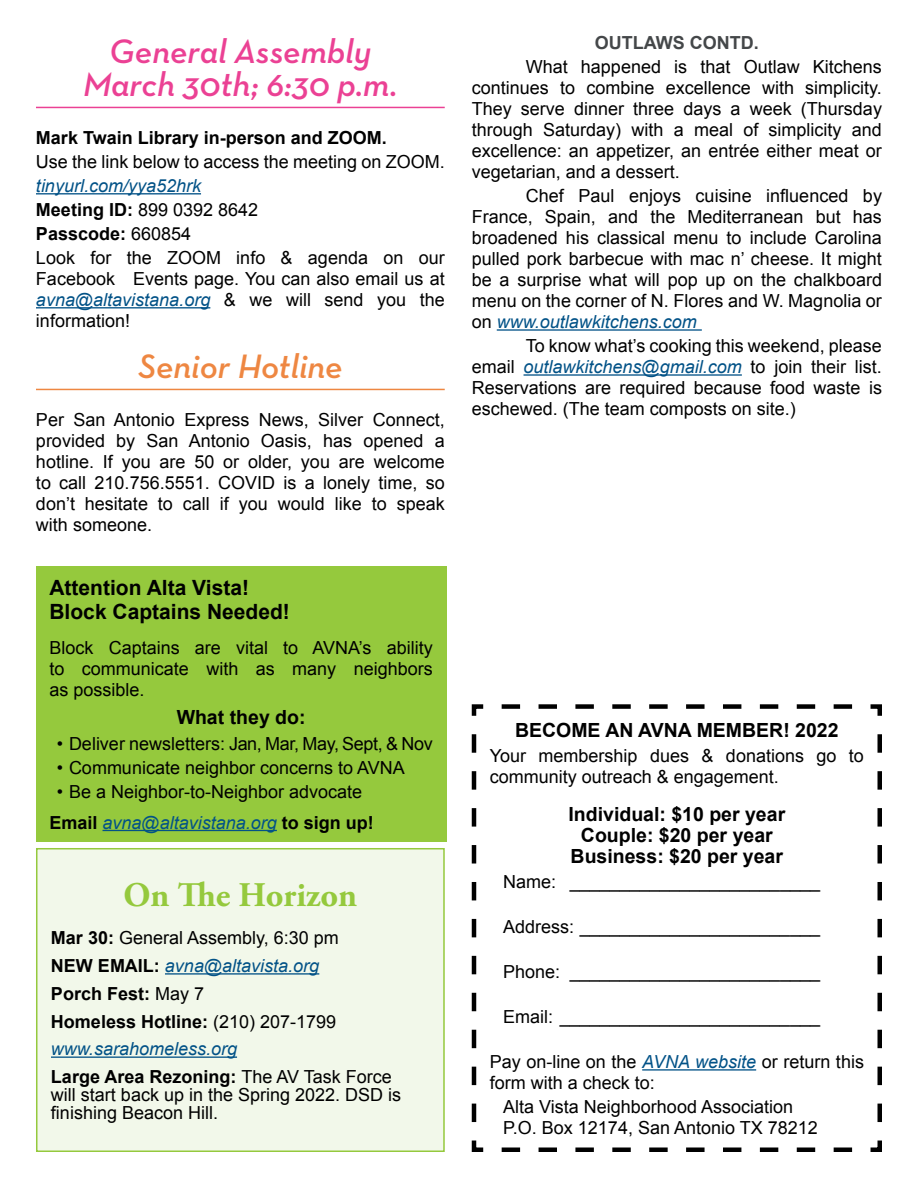
<style>
.page{position:relative;width:918px;height:1188px;background:#fff}
.page>*{position:absolute;margin:0;border:0;box-sizing:border-box;transform-origin:0 0}
.t1{font:italic 600 34.5px/33px "Neutraface Text";color:#eb4194;text-align:center}
.t2{font:italic 600 34.5px "Neutraface Text";color:#ee8742}
.t3{font:700 34.5px "Adobe Garamond Pro";color:#95c93d}
.t4{font:700 21px/24px "Arial";color:#000}
.t5{font:700 19.5px/21px "Arial";color:#000;text-align:center}
.t6{font:18px/21px "Arial";color:#000;text-align:justify}
.t7{font:700 18px/27.8px "Arial";color:#000}
.t8{font:700 18px "Arial";color:#444749}
.s1{font-style:italic;color:#025287}
.s2{font-weight:700}
.s3{font-weight:400}
.s4{font-weight:400;font-style:italic;color:#025287}
</style>
<div class="page">
<svg style="left:471px;top:704px;width:411px;height:448px"></svg>
<div style="left:36px;top:567px;width:410px;height:275px;background:#95c93d"></div>
<hr style="left:103px;top:830px;width:174px;height:1px;background:#025287">
<hr style="left:36px;top:107px;width:409px;height:1px;background:#eb4194">
<hr style="left:36px;top:193px;width:165px;height:1px;background:#025287">
<hr style="left:36px;top:307px;width:174px;height:1px;background:#025287">
<hr style="left:36px;top:389px;width:409px;height:1px;background:#ee8742">
<div style="left:37px;top:849px;width:407px;height:302px;background:#f2f8ea"></div>
<hr style="left:165px;top:973px;width:154px;height:2px;background:#025287">
<hr style="left:51px;top:1057px;width:186px;height:1px;background:#025287">
<div style="left:36px;top:848px;width:409px;height:304px;border:2px solid #95c93d"></div>
<hr style="left:497px;top:329px;width:205px;height:2px;background:#025287">
<hr style="left:524px;top:374px;width:218px;height:2px;background:#025287">
<h1 class="t1" style="left:83px;top:34px;width:316px">General Assembly<br>March 30th; 6:30 p.m.</h1>
<p class="t7" style="left:36px;top:124px;width:352px">Mark Twain Library in-person and ZOOM.</p>
<p class="t6" style="left:36px;top:151px;width:410px">Use the link below to access the meeting on ZOOM.</p>
<p class="t6" style="left:36px;top:174px;width:410px;line-height:24px;text-align:left"><span class="s1">tinyurl.com/yya52hrk<br></span><span class="s2">Meeting ID:</span> 899 0392 8642<br><span class="s2">Passcode:</span> 660854<br>Look for the ZOOM info &amp; agenda on our</p>
<p class="t6" style="left:36px;top:268px;width:410px">Facebook Events page. You can also email us at <span class="s1">avna@altavistana.org</span> &amp; we will send you the information!</p>
<h1 class="t2" style="left:138px;top:345px;width:206px">Senior Hotline</h1>
<p class="t6" style="left:36px;top:409px;width:410px">Per San Antonio Express News, Silver Connect, provided by San Antonio Oasis, has opened a hotline. If you are 50 or older, you are welcome to call 210.756.5551. COVID is a lonely time, so don’t hesitate to call if you would like to speak with someone.</p>
<p class="t4" style="left:49px;top:577px;width:242px">Attention Alta Vista!<br>Block Captains Needed!</p>
<p class="t6" style="left:49px;top:637px;width:385px">Block Captains are vital to AVNA’s ability to communicate with as many neighbors as possible.</p>
<p class="t5" style="left:177px;top:708px;width:130px">What they do:</p>
<p class="t6" style="left:57px;top:733px;width:377px">• Deliver newsletters: Jan, Mar, May, Sept, &amp; Nov</p>
<p class="t6" style="left:57px;top:757px;width:349px">• Communicate neighbor concerns to AVNA</p>
<p class="t6" style="left:50px;top:776px;width:326px;line-height:30.8px;text-align:center">• Be a Neighbor-to-Neighbor advocate<br><span class="s2">Email</span> <span class="s1">avna@altavistana.org</span> <span class="s2">to sign up!</span></p>
<h1 class="t3" style="left:124px;top:875px;width:235px">On The Horizon</h1>
<p class="t7" style="left:51px;top:925px;width:342px">Mar 30: <span class="s3">General Assembly, 6:30 pm<br></span>NEW EMAIL: <span class="s4">avna@altavista.org<br></span>Porch Fest: <span class="s3">May 7<br></span>Homeless Hotline: <span class="s3">(210) 207-1799 </span><span class="s4">www.sarahomeless.org<br></span>Large Area Rezoning: <span class="s3">The AV Task Force</span></p>
<p class="t6" style="left:51px;top:1086px;width:352px;line-height:18px">will start back up in the Spring 2022. DSD is finishing Beacon Hill.</p>
<p class="t8" style="left:595px;top:31px;width:41px">Outlaw</p>
<p class="t8" style="left:673px;top:31px;width:44px">s Contd</p>
<p class="t8" style="left:754px;top:31px;width:7px">.</p>
<p class="t6" style="left:472px;top:56px;width:412px;text-indent:54px">What happened is that Outlaw Kitchens continues to combine excellence with simplicity.<br>They serve dinner three days a week (Thursday through Saturday) with a meal of simplicity and excellence: an appetizer, an entrée either meat or vegetarian, and a dessert.</p>
<p class="t6" style="left:472px;top:185px;width:412px;text-indent:54px">Chef Paul enjoys cuisine influenced by France, Spain, and the Mediterranean but has broadened his classical menu to include Carolina pulled pork barbecue with mac n’ cheese. It might be a surprise what will pop up on the chalkboard menu on the corner of N. Flores and W. Magnolia or on <span class="s1">www.outlawkitchens.com</span></p>
<p class="t6" style="left:472px;top:336px;width:412px;text-indent:54px">To know what’s cooking this weekend, please email <span class="s1">outlawkitchens@gmail.com</span> to join their list.<br>Reservations are required because food waste is eschewed. (The team composts on site.)</p>
<p class="t5" style="left:515px;top:720px;width:325px">BECOME AN AVNA MEMBER! 2022</p>
<p class="t6" style="left:490px;top:745px;width:376px">Your membership dues &amp; donations go to community outreach &amp; engagement.</p>
<p class="t5" style="left:568px;top:804px;width:218px">Individual: $10 per year<br>Couple: $20 per year<br>Business: $20 per year</p>
<p class="t6" style="left:503px;top:871px;width:318px">Name: _________________________</p>
<p class="t6" style="left:503px;top:916px;width:318px">Address: ________________________</p>
<p class="t6" style="left:503px;top:961px;width:318px">Phone: _________________________</p>
<p class="t6" style="left:503px;top:1006px;width:318px">Email: __________________________</p>
<p class="t6" style="left:490px;top:1051px;width:376px">Pay on-line on the <span class="s1">AVNA website</span> or return this form with a check to:</p>
<p class="t6" style="left:503px;top:1096px;width:316px">Alta Vista Neighborhood Association<br>P.O. Box 12174, San Antonio TX 78212</p>
</div>
